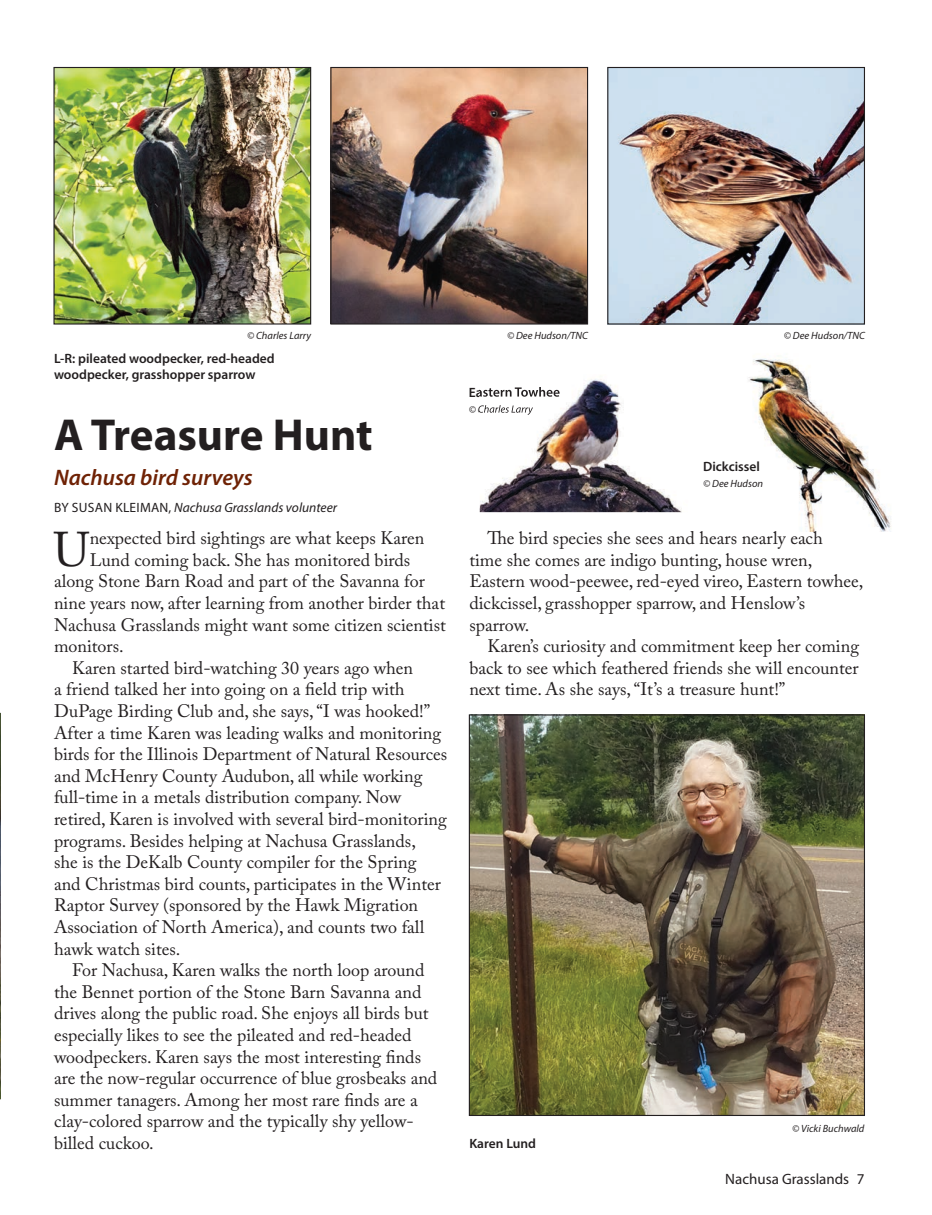
<style>
.page{position:relative;width:932px;height:1215px;background:#fff}
.page>*{position:absolute;margin:0;border:0;box-sizing:border-box;transform-origin:0 0}
.t1{font:48.45px "Adobe Caslon Pro";color:#231f20}
.t2{font:700 45px "Myriad Pro";color:#231f20}
.t3{font:italic 600 22.5px "Myriad Pro";color:#6f2205}
.t4{font:18px "Adobe Caslon Pro";color:#231f20}
.t5{font:15px "Myriad Pro";color:#231f20}
.t6{font:600 13.5px/16.5px "Myriad Pro";color:#231f20}
.t7{font:italic 13.5px "Myriad Pro";color:#231f20}
.t8{font:italic 10.5px "Myriad Pro";color:#231f20}
.s1{font-style:normal}
</style>
<div class="page">
<img style="left:748px;top:358px;width:143px;height:173px">
<svg style="left:0;top:713px;width:1px;height:386px"></svg>
<img style="left:471px;top:716px;width:392px;height:398px">
<img style="left:609px;top:69px;width:254px;height:254px">
<div style="left:607px;top:67px;width:258px;height:258px;border:1px solid #231f20"></div>
<img style="left:332px;top:69px;width:254px;height:254px">
<div style="left:330px;top:67px;width:258px;height:258px;border:1px solid #231f20"></div>
<img style="left:55px;top:69px;width:254px;height:254px">
<div style="left:53px;top:67px;width:258px;height:258px;border:1px solid #231f20"></div>
<img style="left:480px;top:379px;width:202px;height:133px">
<img style="left:480px;top:405px;width:53px;height:10px">
<img style="left:480px;top:387px;width:79px;height:10px">
<p class="t8" style="left:247px;top:329px;width:65px">© Charles Larry</p>
<p class="t6" style="left:54px;top:349px;width:222px">L-R: pileated woodpecker, red-headed woodpecker, grasshopper sparrow</p>
<p class="t2" style="left:54px;top:406px;width:320px">A Treasure Hunt</p>
<p class="t3" style="left:54px;top:463px;width:200px">Nachusa bird surveys</p>
<p class="t7" style="left:54px;top:499px;width:284px"><span class="s1">BY SUSAN KLEIMAN,</span> Nachusa Grasslands volunteer</p>
<p class="t1" style="left:54px;top:521px;width:38px">U</p>
<p class="t4" style="left:90px;top:528px;width:336px">nexpected bird sightings are what keeps Karen</p>
<p class="t4" style="left:90px;top:549px;width:322px">Lund coming back. She has monitored birds</p>
<p class="t4" style="left:54px;top:571px;width:372px">along Stone Barn Road and part of the Savanna for</p>
<p class="t4" style="left:54px;top:592px;width:392px">nine years now, after learning from another birder that</p>
<p class="t4" style="left:54px;top:614px;width:393px">Nachusa Grasslands might want some citizen scientist</p>
<p class="t4" style="left:54px;top:636px;width:71px">monitors.</p>
<p class="t4" style="left:72px;top:657px;width:342px">Karen started bird-watching 30 years ago when</p>
<p class="t4" style="left:54px;top:679px;width:352px">a friend talked her into going on a field trip with</p>
<p class="t4" style="left:54px;top:700px;width:377px">DuPage Birding Club and, she says, “I was hooked!”</p>
<p class="t4" style="left:54px;top:722px;width:389px">After a time Karen was leading walks and monitoring</p>
<p class="t4" style="left:54px;top:744px;width:395px">birds for the Illinois Department of Natural Resources</p>
<p class="t4" style="left:54px;top:765px;width:370px">and McHenry County Audubon, all while working</p>
<p class="t4" style="left:54px;top:787px;width:348px">full-time in a metals distribution company. Now</p>
<p class="t4" style="left:54px;top:808px;width:394px">retired, Karen is involved with several bird-monitoring</p>
<p class="t4" style="left:54px;top:830px;width:363px">programs. Besides helping at Nachusa Grasslands,</p>
<p class="t4" style="left:54px;top:852px;width:364px">she is the DeKalb County compiler for the Spring</p>
<p class="t4" style="left:54px;top:873px;width:388px">and Christmas bird counts, participates in the Winter</p>
<p class="t4" style="left:54px;top:895px;width:365px">Raptor Survey (sponsored by the Hawk Migration</p>
<p class="t4" style="left:54px;top:916px;width:372px">Association of North America), and counts two fall</p>
<p class="t4" style="left:54px;top:938px;width:128px">hawk watch sites.</p>
<p class="t4" style="left:72px;top:960px;width:354px">For Nachusa, Karen walks the north loop around</p>
<p class="t4" style="left:54px;top:981px;width:369px">the Bennet portion of the Stone Barn Savanna and</p>
<p class="t4" style="left:54px;top:1003px;width:376px">drives along the public road. She enjoys all birds but</p>
<p class="t4" style="left:54px;top:1024px;width:359px">especially likes to see the pileated and red-headed</p>
<p class="t4" style="left:54px;top:1046px;width:368px">woodpeckers. Karen says the most interesting finds</p>
<p class="t4" style="left:54px;top:1068px;width:385px">are the now-regular occurrence of blue grosbeaks and</p>
<p class="t4" style="left:54px;top:1089px;width:365px">summer tanagers. Among her most rare finds are a</p>
<p class="t4" style="left:54px;top:1111px;width:361px">clay-colored sparrow and the typically shy yellow-</p>
<p class="t4" style="left:54px;top:1132px;width:101px">billed cuckoo.</p>
<p class="t8" style="left:507px;top:329px;width:82px">© Dee Hudson/TNC</p>
<p class="t8" style="left:784px;top:329px;width:82px">© Dee Hudson/TNC</p>
<p class="t6" style="left:703px;top:458px;width:58px">Dickcissel</p>
<p class="t8" style="left:703px;top:477px;width:61px">© Dee Hudson</p>
<p class="t4" style="left:487px;top:528px;width:337px">The bird species she sees and hears nearly each</p>
<p class="t4" style="left:469px;top:549px;width:344px">time she comes are indigo bunting, house wren,</p>
<p class="t4" style="left:469px;top:571px;width:395px">Eastern wood-peewee, red-eyed vireo, Eastern towhee,</p>
<p class="t4" style="left:469px;top:592px;width:337px">dickcissel, grasshopper sparrow, and Henslow’s</p>
<p class="t4" style="left:469px;top:614px;width:61px">sparrow.</p>
<p class="t4" style="left:487px;top:636px;width:373px">Karen’s curiosity and commitment keep her coming</p>
<p class="t4" style="left:469px;top:657px;width:391px">back to see which feathered friends she will encounter</p>
<p class="t4" style="left:469px;top:679px;width:317px">next time. As she says, “It’s a treasure hunt!”</p>
<p class="t6" style="left:469px;top:1135px;width:68px">Karen Lund</p>
<p class="t8" style="left:792px;top:1122px;width:74px">© Vicki Buchwald</p>
<p class="t5" style="left:725px;top:1170px;width:141px">Nachusa Grasslands 7</p>
</div>
